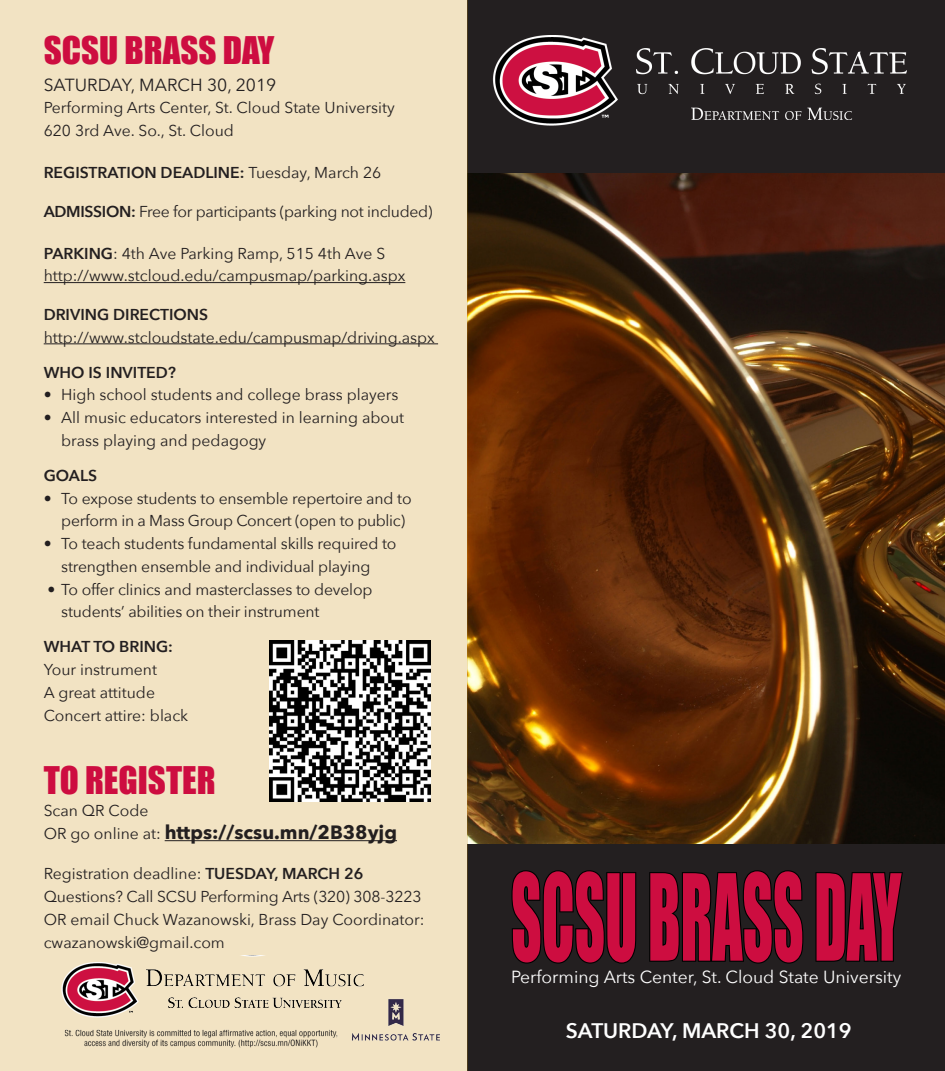
<style>
.page{position:relative;width:945px;height:1071px;background:#fff}
.page>*{position:absolute;margin:0;border:0;box-sizing:border-box;transform-origin:0 0}
.t1{font:110.6px "Impact";color:#cd0d40;scale:.53 1}
.t2{font:35px "Impact";color:#cd0d40}
.t3{font:600 21px "Avenir Next";color:#fff}
.t4{font:700 19.25px "Avenir Next";color:#231f20}
.t5{font:17.5px "Avenir Next";color:#fff}
.t6{font:17.5px "Avenir Next";color:#231f20}
.t7{font:15.75px/22.8px "Avenir Next";letter-spacing:-.005em;color:#231f20}
.t8{font:600 15.75px "Avenir Next";color:#231f20}
.s1{font-weight:400}
.s2{font-weight:600}
.s3{font-weight:400;font-size:15.75px}
</style>
<div class="page">
<div style="left:467px;top:0;width:478px;height:1071px;background:#231f20"></div>
<img style="left:467px;top:173px;width:478px;height:671px">
<div style="left:0;top:0;width:467px;height:1071px;background:#f2e3c3"></div>
<img style="left:64px;top:1029px;width:274px;height:19px">
<img style="left:352px;top:999px;width:88px;height:42px">
<hr style="left:44px;top:282px;width:361px;height:1px;background:#231f20">
<hr style="left:44px;top:343px;width:394px;height:1px;background:#231f20">
<svg style="left:511px;top:870px;width:125px;height:94px"></svg>
<svg style="left:649px;top:870px;width:155px;height:94px"></svg>
<svg style="left:815px;top:872px;width:88px;height:90px"></svg>
<img style="left:493px;top:36px;width:125px;height:90px">
<img style="left:636px;top:48px;width:270px;height:72px">
<img style="left:61px;top:962px;width:78px;height:56px">
<img style="left:147px;top:956px;width:216px;height:51px">
<hr style="left:165px;top:840px;width:232px;height:1px;background:#231f20">
<img style="left:270px;top:640px;width:160px;height:161px">
<p class="t2" style="left:44px;top:24px;width:232px">SCSU BRASS DAY</p>
<p class="t6" style="left:44px;top:70px;width:234px">SATURDAY, MARCH 30, 2019</p>
<p class="t7" style="left:44px;top:96px;width:353px">Performing Arts Center, St. Cloud State University</p>
<p class="t7" style="left:44px;top:119px;width:192px">620 3rd Ave. So., St. Cloud</p>
<p class="t8" style="left:44px;top:159px;width:339px">REGISTRATION DEADLINE: <span class="s1">Tuesday, March 26</span></p>
<p class="t7" style="left:44px;top:199px;width:390px"><span class="s2">ADMISSION:</span> Free for participants (parking not included)</p>
<p class="t7" style="left:44px;top:241px;width:343px"><span class="s2">PARKING</span>: 4th Ave Parking Ramp, 515 4th Ave S</p>
<p class="t7" style="left:44px;top:264px;width:363px">http://www.stcloud.edu/campusmap/parking.aspx</p>
<p class="t8" style="left:44px;top:301px;width:166px">DRIVING DIRECTIONS</p>
<p class="t7" style="left:44px;top:325px;width:393px">http://www.stcloudstate.edu/campusmap/driving.aspx</p>
<p class="t8" style="left:44px;top:359px;width:134px">WHO IS INVITED?</p>
<p class="t7" style="left:44px;top:383px;width:356px">• High school students and college brass players</p>
<p class="t7" style="left:44px;top:406px;width:362px">• All music educators interested in learning about</p>
<p class="t7" style="left:61px;top:428px;width:207px">brass playing and pedagogy</p>
<p class="t8" style="left:44px;top:462px;width:55px">GOALS</p>
<p class="t7" style="left:44px;top:486px;width:369px">• To expose students to ensemble repertoire and to</p>
<p class="t7" style="left:61px;top:509px;width:345px">perform in a Mass Group Concert (open to public)</p>
<p class="t7" style="left:44px;top:532px;width:354px;text-align:center">• To teach students fundamental skills required to strengthen ensemble and individual playing</p>
<p class="t7" style="left:61px;top:577px;width:313px;text-indent:-14px">• To offer clinics and masterclasses to develop students’ abilities on their instrument</p>
<p class="t8" style="left:44px;top:633px;width:131px">WHAT TO BRING:</p>
<p class="t7" style="left:44px;top:658px;width:115px">Your instrument</p>
<p class="t7" style="left:44px;top:680px;width:113px">A great attitude</p>
<p class="t7" style="left:44px;top:703px;width:146px">Concert attire: black</p>
<p class="t2" style="left:44px;top:753px;width:173px">TO REGISTER</p>
<p class="t7" style="left:44px;top:799px;width:106px">Scan QR Code</p>
<p class="t4" style="left:44px;top:816px;width:355px"><span class="s3">OR go online at:</span> https://scsu.mn/2B38yjg</p>
<p class="t7" style="left:44px;top:862px;width:321px">Registration deadline: <span class="s2">TUESDAY, MARCH 26</span></p>
<p class="t7" style="left:44px;top:885px;width:379px">Questions? Call SCSU Performing Arts (320) 308-3223</p>
<p class="t7" style="left:44px;top:907px;width:382px">OR email Chuck Wazanowski, Brass Day Coordinator: cwazanowski@gmail.com</p>
<p class="t1" style="left:511px;top:831px;width:738px">SCSU BRASS DAY</p>
<p class="t5" style="left:511px;top:963px;width:392px">Performing Arts Center, St. Cloud State University</p>
<p class="t3" style="left:566px;top:1012px;width:288px">SATURDAY, MARCH 30, 2019</p>
</div>
